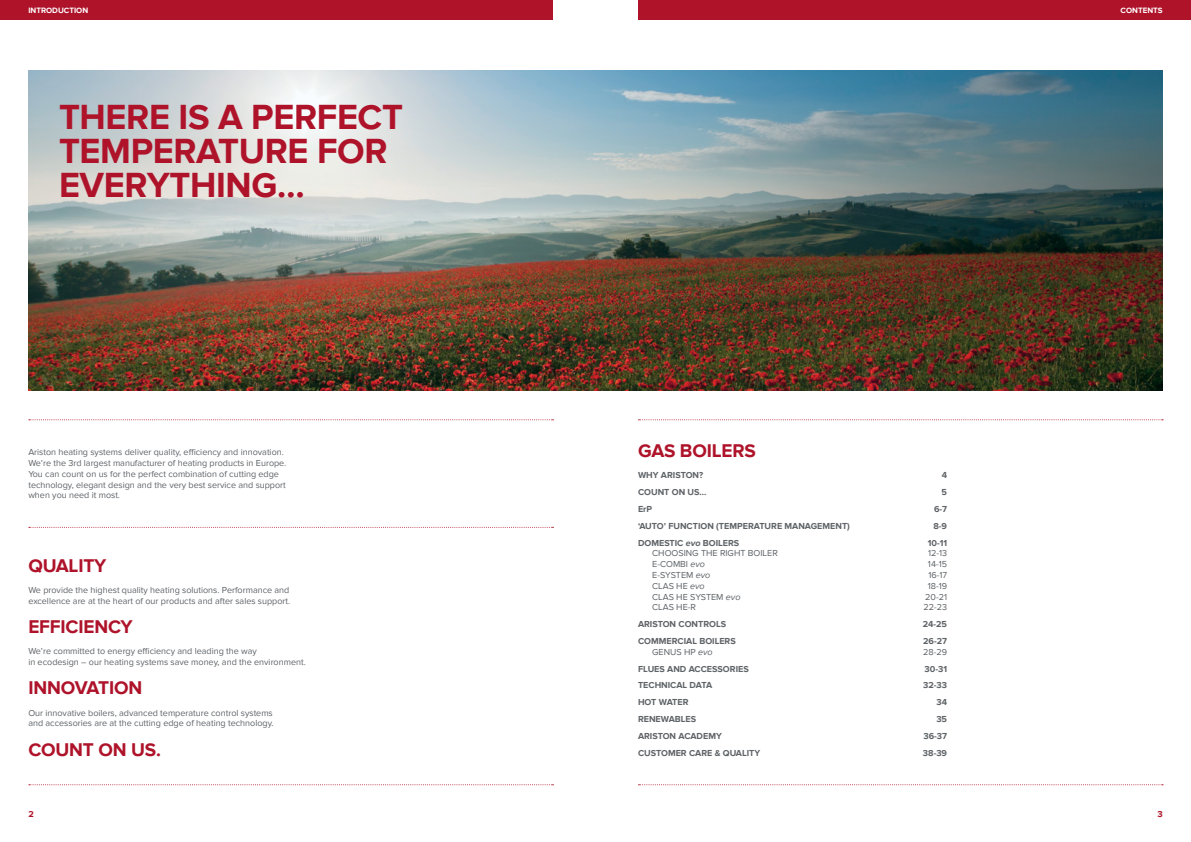
<style>
.page{position:relative;width:1191px;height:842px;background:#fff}
.page>*{position:absolute;margin:0;border:0;box-sizing:border-box;transform-origin:0 0}
.t1{font:700 36px/34px "Proxima Nova";letter-spacing:-.01em;color:#ae132a}
.t2{font:700 19px "Proxima Nova";letter-spacing:-.01em;color:#ae132a}
.t3{font:9px/10.8px "Proxima Nova";color:#5e6367}
.t4{font:700 9px/16.8px "Proxima Nova";color:#5e6367}
.t5{font:700 9px "Proxima Nova";color:#ae132a}
.t6{font:700 8px "Proxima Nova";color:#fff}
.s1{font-style:italic}
.s2{font-weight:400}
.s3{font-weight:400;font-style:italic}
</style>
<div class="page">
<img style="left:29px;top:71px;width:1133px;height:320px">
<svg style="left:29px;top:419px;width:524px;height:1px"></svg>
<svg style="left:29px;top:527px;width:524px;height:1px"></svg>
<svg style="left:29px;top:784px;width:524px;height:1px"></svg>
<svg style="left:638px;top:419px;width:525px;height:1px"></svg>
<svg style="left:638px;top:784px;width:525px;height:1px"></svg>
<div style="left:0;top:0;width:553px;height:20px;background:#ae132a"></div>
<div style="left:638px;top:0;width:553px;height:20px;background:#ae132a"></div>
<p class="t6" style="left:28px;top:6px;width:61px">INTRODUCTION</p>
<p class="t6" style="left:1120px;top:6px;width:43px">CONTENTS</p>
<h1 class="t1" style="left:59px;top:100px;width:345px">THERE IS A PERFECT<br>TEMPERATURE FOR<br>EVERYTHING…</h1>
<p class="t3" style="left:28px;top:447px;width:259px">Ariston heating systems deliver quality, efficiency and innovation.<br>We’re the 3rd largest manufacturer of heating products in Europe.<br>You can count on us for the perfect combination of cutting edge technology, elegant design and the very best service and support when you need it most.</p>
<h2 class="t2" style="left:28px;top:554px;width:80px">QUALITY</h2>
<p class="t3" style="left:28px;top:585px;width:263px">We provide the highest quality heating solutions. Performance and excellence are at the heart of our products and after sales support.</p>
<h2 class="t2" style="left:28px;top:616px;width:106px">EFFICIENCY</h2>
<p class="t3" style="left:28px;top:646px;width:279px">We’re committed to energy efficiency and leading the way<br>in ecodesign – our heating systems save money, and the environment.</p>
<h2 class="t2" style="left:28px;top:677px;width:115px">INNOVATION</h2>
<p class="t3" style="left:28px;top:707px;width:247px">Our innovative boilers, advanced temperature control systems and accessories are at the cutting edge of heating technology.</p>
<h2 class="t2" style="left:28px;top:738px;width:134px">COUNT ON US.</h2>
<h2 class="t2" style="left:638px;top:440px;width:119px">GAS BOILERS</h2>
<p class="t4" style="left:638px;top:467px;width:213px">WHY ARISTON?<br>COUNT ON US...<br>ErP<br>‘AUTO’ FUNCTION (TEMPERATURE MANAGEMENT)<br>DOMESTIC <span class="s1">evo</span> BOILERS</p>
<p class="t3" style="left:652px;top:548px;width:127px">CHOOSING THE RIGHT BOILER<br>E-COMBI <span class="s1">evo<br></span>E-SYSTEM <span class="s1">evo<br></span>CLAS HE <span class="s1">evo<br></span>CLAS HE SYSTEM <span class="s1">evo<br></span>CLAS HE-R</p>
<p class="t4" style="left:638px;top:616px;width:99px">ARISTON CONTROLS<br>COMMERCIAL BOILERS</p>
<p class="t4" style="left:638px;top:644px;width:124px;text-indent:14px"><span class="s2">GENUS HP</span> <span class="s3">evo<br></span>FLUES AND ACCESSORIES<br>TECHNICAL DATA<br>HOT WATER<br>RENEWABLES<br>ARISTON ACADEMY<br>CUSTOMER CARE &amp; QUALITY</p>
<p class="t4" style="left:927px;top:467px;width:21px;text-align:right">4<br>5<br>6-7<br>8-9<br>10-11</p>
<p class="t3" style="left:923px;top:548px;width:25px;text-align:center">12-13<br>14-15<br>16-17<br>18-19<br>20-21<br>22-23</p>
<p class="t4" style="left:922px;top:616px;width:26px">24-25<br>26-27</p>
<p class="t3" style="left:923px;top:647px;width:25px">28-29</p>
<p class="t4" style="left:923px;top:660px;width:26px;text-align:right">30-31<br>32-33<br>34<br>35<br>36-37<br>38-39</p>
<p class="t5" style="left:28px;top:809px;width:7px">2</p>
<p class="t5" style="left:1157px;top:809px;width:7px">3</p>
</div>
